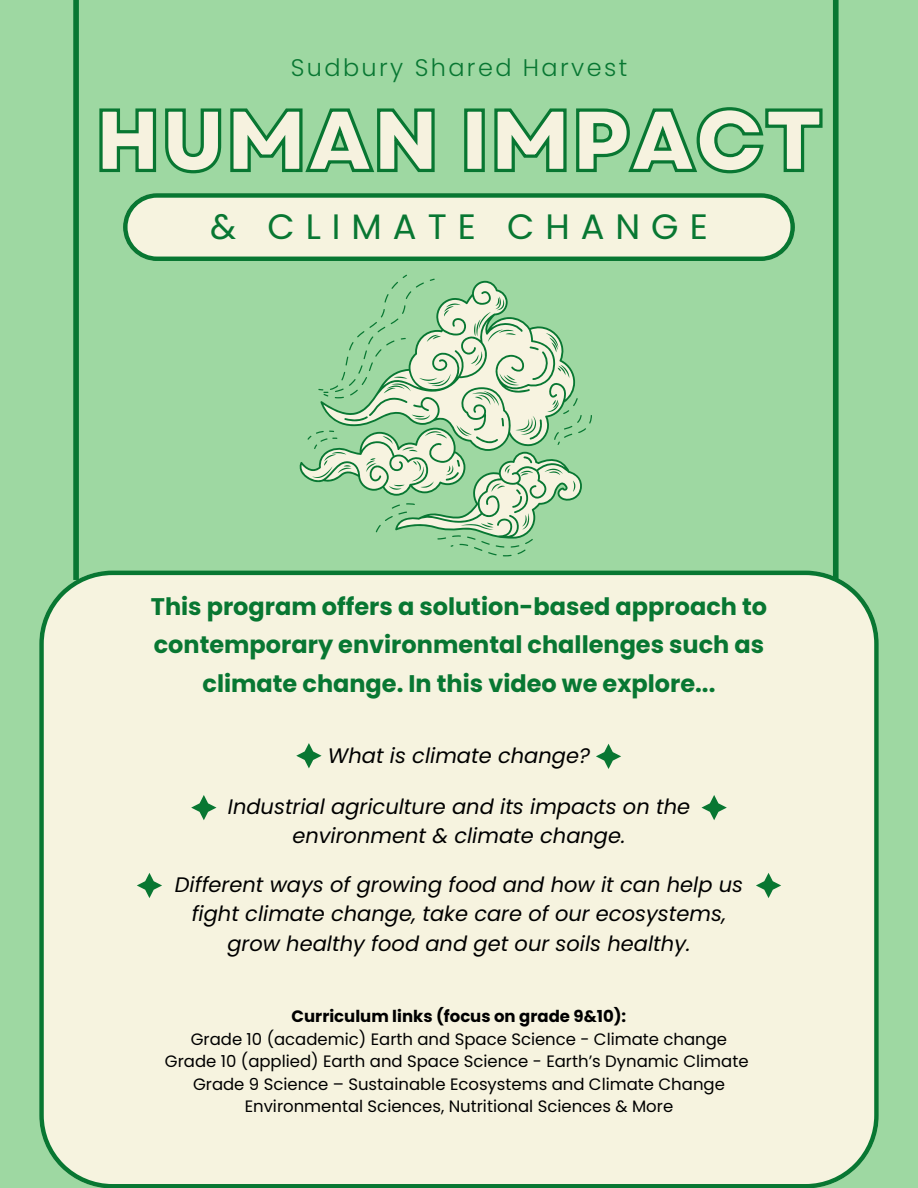
<style>
.page{position:relative;width:918px;height:1188px;background:#9ed8a2}
.page>*{position:absolute;margin:0;border:0;box-sizing:border-box;transform-origin:0 0}
.t1{font:800 86.25px "Garet";color:#f6f2df}
.t2{font:35.25px "Poppins";letter-spacing:.31em;color:#087732}
.t3{font:700 24px/38.2px "Poppins";color:#087732;text-align:center}
.t4{font:300 24px "Poppins";letter-spacing:.1em;color:#087732}
.t5{font:italic 21px/29.2px "Poppins";color:#000;text-align:center}
.t6{font:16.5px "Poppins";color:#000}
.t7{font:700 16.5px "Poppins";color:#000}
</style>
<div class="page">
<div style="left:39px;top:571px;width:840px;height:617px;background:#f6f3df"></div>
<svg style="left:296px;top:743px;width:26px;height:25px"></svg>
<svg style="left:596px;top:744px;width:25px;height:25px"></svg>
<svg style="left:191px;top:795px;width:26px;height:25px"></svg>
<svg style="left:702px;top:795px;width:25px;height:25px"></svg>
<svg style="left:137px;top:873px;width:25px;height:25px"></svg>
<svg style="left:756px;top:873px;width:25px;height:25px"></svg>
<svg style="left:123px;top:193px;width:672px;height:68px;background:#d2e1c5"></svg>
<div style="left:73px;top:0;width:6px;height:580px;background:#087732"></div>
<svg style="left:299px;top:275px;width:293px;height:281px"></svg>
<div style="left:833px;top:0;width:6px;height:580px;background:#087732"></div>
<svg style="left:99px;top:107px;width:724px;height:67px"></svg>
<p class="t4" style="left:291px;top:51px;width:338px">Sudbury Shared Harvest</p>
<h1 class="t1" style="left:95px;top:78px;width:730px">HUMAN IMPACT</h1>
<h2 class="t2" style="left:210px;top:202px;width:499px">&amp; CLIMATE CHANGE</h2>
<h3 class="t3" style="left:151px;top:588px;width:618px">This program offers a solution-based approach to contemporary environmental challenges such as climate change. In this video we explore...</h3>
<p class="t5" style="left:328px;top:741px;width:264px">What is climate change?</p>
<h4 class="t5" style="left:228px;top:792px;width:464px">Industrial agriculture and its impacts on the environment &amp; climate change.</h4>
<p class="t5" style="left:175px;top:870px;width:570px">Different ways of growing food and how it can help us fight climate change, take care of our ecosystems, grow healthy food and get our soils healthy.</p>
<p class="t7" style="left:292px;top:1005px;width:336px">Curriculum links (focus on grade 9&amp;10):</p>
<p class="t6" style="left:191px;top:1027px;width:538px">Grade 10 (academic) Earth and Space Science - Climate change</p>
<h5 class="t6" style="left:165px;top:1050px;width:585px">Grade 10 (applied) Earth and Space Science - Earth’s Dynamic Climate</h5>
<p class="t6" style="left:193px;top:1072px;width:533px">Grade 9 Science – Sustainable Ecosystems and Climate Change</p>
<p class="t6" style="left:245px;top:1095px;width:430px">Environmental Sciences, Nutritional Sciences &amp; More</p>
</div>
